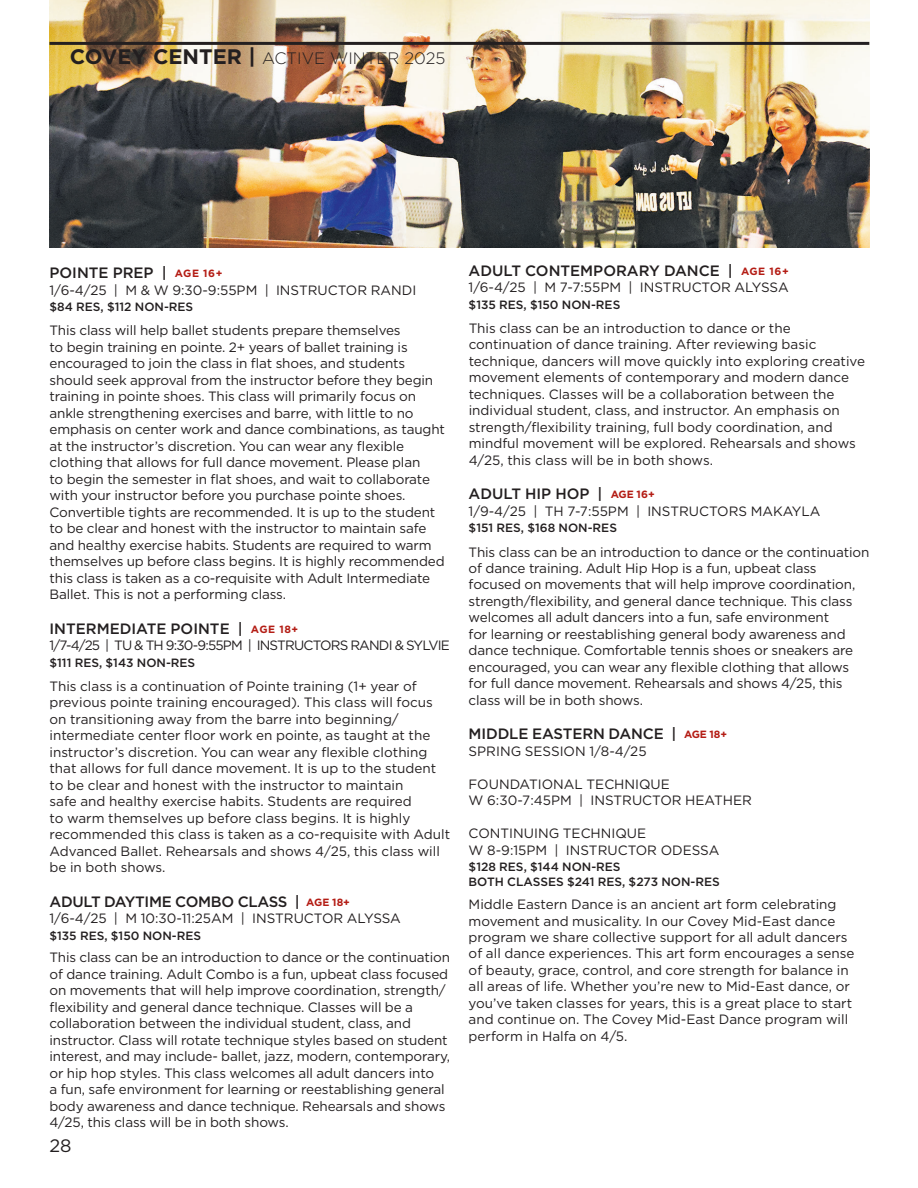
<style>
.page{position:relative;width:918px;height:1188px;background:#fff}
.page>*{position:absolute;margin:0;border:0;box-sizing:border-box;transform-origin:0 0}
.t1{font:18px "Gotham";color:#231f20}
.t2{font:300 16.5px "Gotham";color:#231f20}
.t3{font:500 15px "Gotham";color:#231f20}
.t4{font:500 15px "Gotham";letter-spacing:-.02em;color:#231f20}
.t5{font:13.5px/16.5px "Gotham";letter-spacing:-.01em;color:#231f20}
.t6{font:13.5px "Gotham";letter-spacing:-.06em;color:#231f20}
.t7{font:500 12px "Gotham";color:#231f20}
.s1{font-weight:700;font-size:21px}
.s2{font-weight:700;font-size:10.5px;color:#b41d15}
</style>
<div class="page">
<img style="left:50px;top:0;width:819px;height:248px">
<hr style="left:50px;top:42px;width:819px;height:3px;background:#231f20">
<p class="t2" style="left:70px;top:48px;width:377px"><span class="s1">COVEY CENTER |</span> ACTIVE WINTER 2025</p>
<p class="t3" style="left:50px;top:263px;width:175px">POINTE PREP | <span class="s2">AGE 16+</span></p>
<p class="t5" style="left:50px;top:282px;width:368px">1/6-4/25 | M &amp; W 9:30-9:55PM | INSTRUCTOR RANDI</p>
<p class="t7" style="left:50px;top:299px;width:145px">$84 RES, $112 NON-RES</p>
<p class="t5" style="left:50px;top:322px;width:397px">This class will help ballet students prepare themselves<br>to begin training en pointe. 2+ years of ballet training is encouraged to join the class in flat shoes, and students should seek approval from the instructor before they begin training in pointe shoes. This class will primarily focus on ankle strengthening exercises and barre, with little to no emphasis on center work and dance combinations, as taught at the instructor’s discretion. You can wear any flexible clothing that allows for full dance movement. Please plan<br>to begin the semester in flat shoes, and wait to collaborate with your instructor before you purchase pointe shoes.<br>Convertible tights are recommended. It is up to the student to be clear and honest with the instructor to maintain safe and healthy exercise habits. Students are required to warm themselves up before class begins. It is highly recommended this class is taken as a co-requisite with Adult Intermediate Ballet. This is not a performing class.</p>
<p class="t3" style="left:50px;top:619px;width:250px">INTERMEDIATE POINTE | <span class="s2">AGE 18+</span></p>
<p class="t6" style="left:50px;top:637px;width:402px">1/7-4/25 | TU &amp; TH 9:30-9:55PM | INSTRUCTORS RANDI &amp; SYLVIE</p>
<p class="t7" style="left:50px;top:655px;width:147px">$111 RES, $143 NON-RES</p>
<p class="t5" style="left:49px;top:678px;width:402px">This class is a continuation of Pointe training (1+ year of previous pointe training encouraged). This class will focus on transitioning away from the barre into beginning/ intermediate center floor work en pointe, as taught at the instructor’s discretion. You can wear any flexible clothing that allows for full dance movement. It is up to the student to be clear and honest with the instructor to maintain<br>safe and healthy exercise habits. Students are required<br>to warm themselves up before class begins. It is highly recommended this class is taken as a co-requisite with Adult Advanced Ballet. Rehearsals and shows 4/25, this class will be in both shows.</p>
<p class="t4" style="left:50px;top:892px;width:302px">ADULT DAYTIME COMBO CLASS | <span class="s2">AGE 18+</span></p>
<p class="t5" style="left:50px;top:910px;width:353px">1/6-4/25 | M 10:30-11:25AM | INSTRUCTOR ALYSSA</p>
<p class="t7" style="left:50px;top:928px;width:153px">$135 RES, $150 NON-RES</p>
<p class="t5" style="left:50px;top:949px;width:402px">This class can be an introduction to dance or the continuation of dance training. Adult Combo is a fun, upbeat class focused on movements that will help improve coordination, strength/ flexibility and general dance technique. Classes will be a collaboration between the individual student, class, and instructor. Class will rotate technique styles based on student interest, and may include- ballet, jazz, modern, contemporary, or hip hop styles. This class welcomes all adult dancers into<br>a fun, safe environment for learning or reestablishing general body awareness and dance technique. Rehearsals and shows 4/25, this class will be in both shows.</p>
<h1 class="t1" style="left:50px;top:1134px;width:24px">28</h1>
<p class="t3" style="left:469px;top:261px;width:322px">ADULT CONTEMPORARY DANCE | <span class="s2">AGE 16+</span></p>
<p class="t5" style="left:469px;top:279px;width:322px">1/6-4/25 | M 7-7:55PM | INSTRUCTOR ALYSSA</p>
<p class="t7" style="left:469px;top:297px;width:153px">$135 RES, $150 NON-RES</p>
<p class="t5" style="left:469px;top:320px;width:398px">This class can be an introduction to dance or the continuation of dance training. After reviewing basic technique, dancers will move quickly into exploring creative movement elements of contemporary and modern dance techniques. Classes will be a collaboration between the individual student, class, and instructor. An emphasis on strength/flexibility training, full body coordination, and mindful movement will be explored. Rehearsals and shows 4/25, this class will be in both shows.</p>
<p class="t3" style="left:469px;top:484px;width:188px">ADULT HIP HOP | <span class="s2">AGE 16+</span></p>
<p class="t5" style="left:469px;top:503px;width:353px">1/9-4/25 | TH 7-7:55PM | INSTRUCTORS MAKAYLA</p>
<p class="t7" style="left:469px;top:520px;width:150px">$151 RES, $168 NON-RES</p>
<p class="t5" style="left:469px;top:543px;width:402px">This class can be an introduction to dance or the continuation of dance training. Adult Hip Hop is a fun, upbeat class focused on movements that will help improve coordination, strength/flexibility, and general dance technique. This class welcomes all adult dancers into a fun, safe environment<br>for learning or reestablishing general body awareness and dance technique. Comfortable tennis shoes or sneakers are encouraged, you can wear any flexible clothing that allows for full dance movement. Rehearsals and shows 4/25, this class will be in both shows.</p>
<p class="t3" style="left:469px;top:724px;width:260px">MIDDLE EASTERN DANCE | <span class="s2">AGE 18+</span></p>
<p class="t5" style="left:469px;top:743px;width:180px">SPRING SESSION 1/8-4/25</p>
<p class="t5" style="left:469px;top:776px;width:203px">FOUNDATIONAL TECHNIQUE</p>
<p class="t5" style="left:469px;top:792px;width:285px">W 6:30-7:45PM | INSTRUCTOR HEATHER</p>
<p class="t5" style="left:469px;top:825px;width:179px">CONTINUING TECHNIQUE</p>
<p class="t5" style="left:469px;top:842px;width:252px">W 8-9:15PM | INSTRUCTOR ODESSA</p>
<p class="t7" style="left:469px;top:859px;width:153px">$128 RES, $144 NON-RES</p>
<p class="t7" style="left:469px;top:874px;width:253px">BOTH CLASSES $241 RES, $273 NON-RES</p>
<p class="t5" style="left:469px;top:896px;width:387px">Middle Eastern Dance is an ancient art form celebrating movement and musicality. In our Covey Mid-East dance program we share collective support for all adult dancers of all dance experiences. This art form encourages a sense of beauty, grace, control, and core strength for balance in all areas of life. Whether you’re new to Mid-East dance, or you’ve taken classes for years, this is a great place to start and continue on. The Covey Mid-East Dance program will perform in Halfa on 4/5.</p>
</div>
